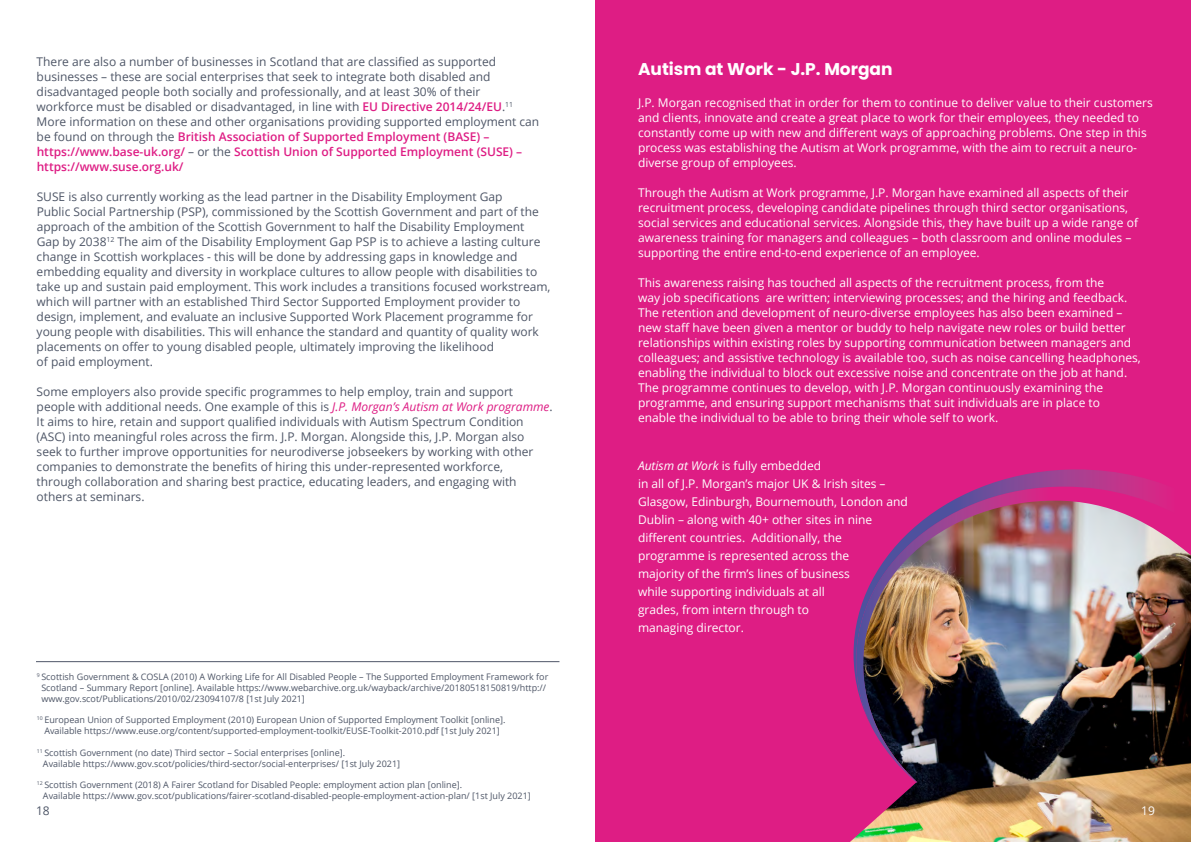
<style>
.page{position:relative;width:1191px;height:842px;background:#fff}
.page>*{position:absolute;margin:0;border:0;box-sizing:border-box;transform-origin:0 0}
.PStyle1{font:700 17px "Poppins";color:#fff}
.PStyle1-2{font:12px/15px "Open Sans";color:#4e5667}
.PStyle1-3{font:12px/15px "Open Sans";color:#fff}
.PStyle1-4{font:9px/10.8px "Open Sans";color:#4e5667}
.s1{font-weight:600;color:#de1d84}
.s2{font-style:italic;color:#de1d84}
.s3{font-style:italic}
</style>
<div class="page">
<hr style="left:36px;top:661px;width:523px;height:1px;background:#4e5667">
<div style="left:595px;top:0;width:596px;height:842px;background:#de1d84"></div>
<img style="left:850px;top:783px;width:341px;height:59px">
<img style="left:875px;top:733px;width:316px;height:50px">
<img style="left:853px;top:469px;width:338px;height:264px">
<p class="PStyle1-2" style="left:37px;top:54px;width:504px">There are also a number of businesses in Scotland that are classified as supported businesses – these are social enterprises that seek to integrate both disabled and disadvantaged people both socially and professionally, and at least 30% of their workforce must be disabled or disadvantaged, in line with <span class="s1">EU Directive 2014/24/EU</span>.<sup>11<br></sup>More information on these and other organisations providing supported employment can be found on through the <span class="s1">British Association of Supported Employment (BASE) – https://www.base-uk.org/</span> – or the <span class="s1">Scottish Union of Supported Employment (SUSE) – https://www.suse.org.uk/</span></p>
<p class="PStyle1-2" style="left:37px;top:189px;width:515px">SUSE is also currently working as the lead partner in the Disability Employment Gap<br>Public Social Partnership (PSP), commissioned by the Scottish Government and part of the approach of the ambition of the Scottish Government to half the Disability Employment<br>Gap by 2038<sup>12</sup> The aim of the Disability Employment Gap PSP is to achieve a lasting culture change in Scottish workplaces - this will be done by addressing gaps in knowledge and embedding equality and diversity in workplace cultures to allow people with disabilities to take up and sustain paid employment. This work includes a transitions focused workstream, which will partner with an established Third Sector Supported Employment provider to design, implement, and evaluate an inclusive Supported Work Placement programme for young people with disabilities. This will enhance the standard and quantity of quality work placements on offer to young disabled people, ultimately improving the likelihood<br>of paid employment.</p>
<p class="PStyle1-2" style="left:37px;top:384px;width:517px">Some employers also provide specific programmes to help employ, train and support people with additional needs. One example of this is <span class="s2">J.P. Morgan’s Autism at Work programme</span>.<br>It aims to hire, retain and support qualified individuals with Autism Spectrum Condition (ASC) into meaningful roles across the firm. J.P. Morgan. Alongside this, J.P. Morgan also seek to further improve opportunities for neurodiverse jobseekers by working with other companies to demonstrate the benefits of hiring this under-represented workforce,<br>through collaboration and sharing best practice, educating leaders, and engaging with others at seminars.</p>
<p class="PStyle1-4" style="left:41px;top:671px;width:508px;text-indent:-4px"><sup>9</sup> Scottish Government &amp; COSLA (2010) A Working Life for All Disabled People – The Supported Employment Framework for<br>Scotland – Summary Report [online]. Available https://www.webarchive.org.uk/wayback/archive/20180518150819/http:// www.gov.scot/Publications/2010/02/23094107/8 [1st July 2021]</p>
<p class="PStyle1-4" style="left:37px;top:714px;width:470px;text-align:center"><sup>10</sup> European Union of Supported Employment (2010) European Union of Supported Employment Toolkit [online].<br>Available https://www.euse.org/content/supported-employment-toolkit/EUSE-Toolkit-2010.pdf [1st July 2021]</p>
<p class="PStyle1-4" style="left:43px;top:747px;width:359px;text-indent:-6px"><sup>11</sup> Scottish Government (no date) Third sector – Social enterprises [online].<br>Available https://www.gov.scot/policies/third-sector/social-enterprises/ [1st July 2021]</p>
<p class="PStyle1-4" style="left:43px;top:779px;width:489px;text-indent:-6px"><sup>12</sup> Scottish Government (2018) A Fairer Scotland for Disabled People: employment action plan [online].<br>Available https://www.gov.scot/publications/fairer-scotland-disabled-people-employment-action-plan/ [1st July 2021]</p>
<p class="PStyle1" style="left:638px;top:59px;width:256px">Autism at Work - J.P. Morgan</p>
<p class="PStyle1-3" style="left:638px;top:94px;width:516px">J.P. Morgan recognised that in order for them to continue to deliver value to their customers and clients, innovate and create a great place to work for their employees, they needed to constantly come up with new and different ways of approaching problems. One step in this process was establishing the Autism at Work programme, with the aim to recruit a neuro&shy;diverse group of employees.</p>
<p class="PStyle1-3" style="left:638px;top:184px;width:501px">Through the Autism at Work programme, J.P. Morgan have examined all aspects of their recruitment process, developing candidate pipelines through third sector organisations, social services and educational services. Alongside this, they have built up a wide range of awareness training for managers and colleagues – both classroom and online modules – supporting the entire end-to-end experience of an employee.</p>
<p class="PStyle1-3" style="left:638px;top:274px;width:504px">This awareness raising has touched all aspects of the recruitment process, from the<br>way job specifications are written; interviewing processes; and the hiring and feedback.<br>The retention and development of neuro-diverse employees has also been examined – new staff have been given a mentor or buddy to help navigate new roles or build better relationships within existing roles by supporting communication between managers and colleagues; and assistive technology is available too, such as noise cancelling headphones, enabling the individual to block out excessive noise and concentrate on the job at hand.<br>The programme continues to develop, with J.P. Morgan continuously examining the programme, and ensuring support mechanisms that suit individuals are in place to enable the individual to be able to bring their whole self to work.</p>
<p class="PStyle1-3" style="left:638px;top:456px;width:271px;line-height:18px"><span class="s3">Autism at Work</span> is fully embedded<br>in all of J.P. Morgan’s major UK &amp; Irish sites – Glasgow, Edinburgh, Bournemouth, London and Dublin – along with 40+ other sites in nine different countries. Additionally, the programme is represented across the<br>majority of the firm’s lines of business<br>while supporting individuals at all<br>grades, from intern through to<br>managing director.</p>
<p class="PStyle1-2" style="left:36px;top:803px;width:15px">18</p>
<p class="PStyle1-3" style="left:1141px;top:803px;width:15px">19</p>
</div>
